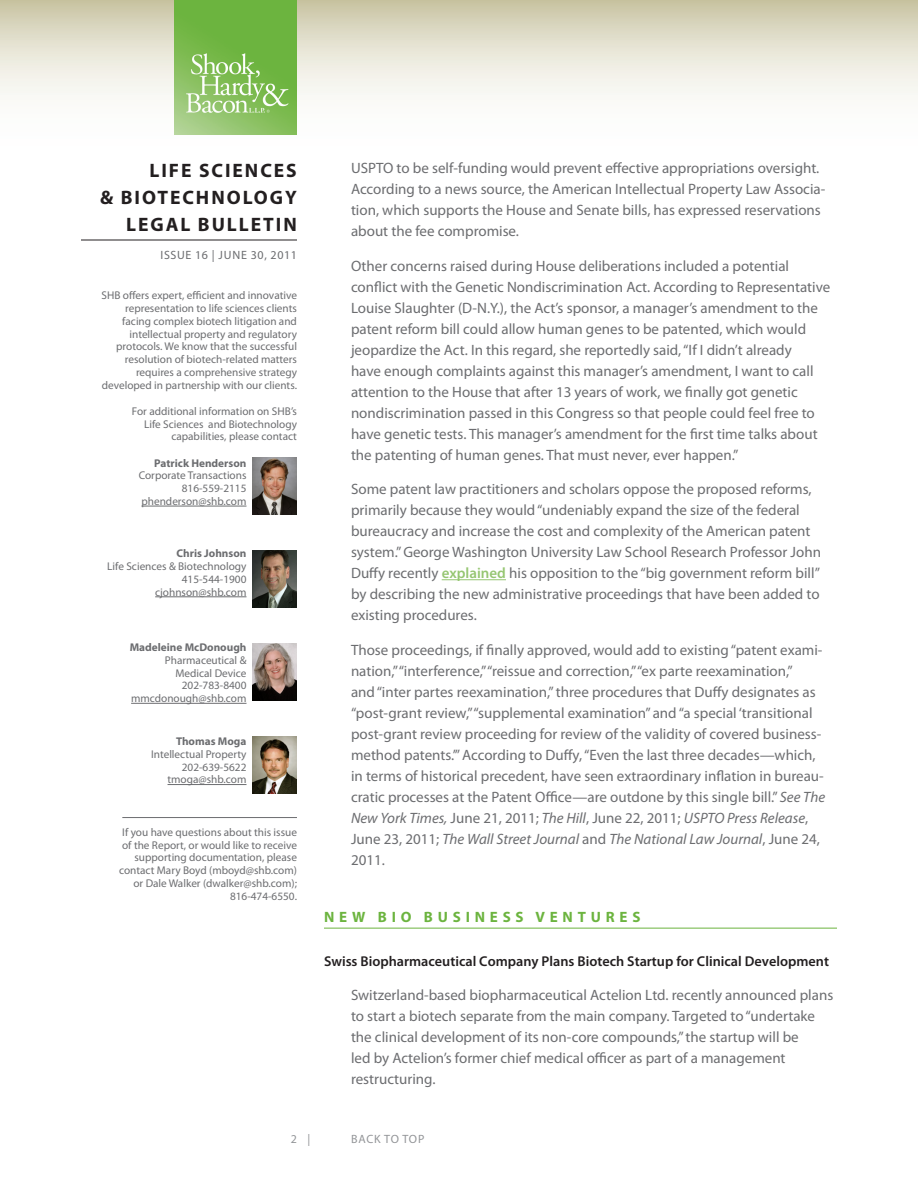
<style>
.page{position:relative;width:918px;height:1188px;background:#fff}
.page>*{position:absolute;margin:0;border:0;box-sizing:border-box;transform-origin:0 0}
.t1{font:700 19.5px/27px "Myriad Pro";letter-spacing:.1em;color:#231f20;text-align:right}
.Body{font:15px/21px "Myriad Pro";color:#6c6d70}
.Head{font:700 15px "Myriad Pro";letter-spacing:.32em;color:#6cb43f}
.Subhead{font:600 14.25px "Myriad Pro";color:#231f20}
.t2{font:12px "Myriad Pro";letter-spacing:.05em;color:#6c6d70}
.Body-2{font:12px "Myriad Pro";letter-spacing:.06em;color:#939598}
.Body-3{font:11.25px/12.8px "Myriad Pro";color:#6c6d70;text-align:right}
.s1{font-weight:700}
.s2{font-weight:600;color:#96c672}
.s3{font-style:italic}
</style>
<div class="page">
<svg style="left:0;top:0;width:918px;height:135px"></svg>
<hr style="left:81px;top:240px;width:216px;height:1px;background:#231f20">
<img style="left:175px;top:0;width:122px;height:135px">
<hr style="left:442px;top:579px;width:64px;height:1px;background:#96c672">
<hr style="left:324px;top:928px;width:513px;height:1px;background:#6cb43f">
<hr style="left:141px;top:506px;width:106px;height:1px;background:#6c6d70">
<hr style="left:155px;top:597px;width:92px;height:1px;background:#6c6d70">
<hr style="left:131px;top:703px;width:116px;height:1px;background:#6c6d70">
<hr style="left:168px;top:784px;width:79px;height:1px;background:#6c6d70">
<hr style="left:122px;top:817px;width:175px;height:1px;background:#6c6d70">
<img style="left:253px;top:736px;width:44px;height:57px">
<img style="left:253px;top:457px;width:44px;height:57px">
<img style="left:253px;top:643px;width:44px;height:57px">
<img style="left:253px;top:550px;width:44px;height:57px">
<p class="t1" style="left:100px;top:156px;width:198px">LIFE SCIENCES<br>&amp; BIOTECHNOLOGY<br>LEGAL BULLETIN</p>
<p class="t2" style="left:161px;top:248px;width:138px">ISSUE 16 | JUNE 30, 2011</p>
<p class="Body-3" style="left:102px;top:289px;width:197px">SHB offers expert, efficient and innovative representation to life sciences clients facing complex biotech litigation and intellectual property and regulatory protocols. We know that the successful resolution of biotech-related matters requires a comprehensive strategy developed in partnership with our clients.</p>
<p class="Body-3" style="left:132px;top:405px;width:167px">For additional information on SHB’s<br>Life Sciences and Biotechnology capabilities, please contact</p>
<p class="Body-3" style="left:139px;top:456px;width:109px"><span class="s1">Patrick Henderson<br></span>Corporate Transactions<br>816-559-2115 phenderson@shb.com</p>
<p class="Body-3" style="left:107px;top:547px;width:141px"><span class="s1">Chris Johnson<br></span>Life Sciences &amp; Biotechnology<br>415-544-1900 cjohnson@shb.com</p>
<p class="Body-3" style="left:130px;top:641px;width:118px"><span class="s1">Madeleine McDonough<br></span>Pharmaceutical &amp;<br>Medical Device<br>202-783-8400 mmcdonough@shb.com</p>
<p class="Body-3" style="left:151px;top:735px;width:97px"><span class="s1">Thomas Moga<br></span>Intellectual Property<br>202-639-5622 tmoga@shb.com</p>
<p class="Body-3" style="left:119px;top:826px;width:179px">If you have questions about this issue of the Report, or would like to receive supporting documentation, please contact Mary Boyd (mboyd@shb.com) or Dale Walker (dwalker@shb.com);<br>816-474-6550.</p>
<p class="Body" style="left:351px;top:157px;width:476px">USPTO to be self-funding would prevent effective appropriations oversight.<br>According to a news source, the American Intellectual Property Law Associa&shy;tion, which supports the House and Senate bills, has expressed reservations about the fee compromise.</p>
<p class="Body" style="left:351px;top:255px;width:481px">Other concerns raised during House deliberations included a potential conflict with the Genetic Nondiscrimination Act. According to Representative Louise Slaughter (D-N.Y.), the Act’s sponsor, a manager’s amendment to the patent reform bill could allow human genes to be patented, which would jeopardize the Act. In this regard, she reportedly said, “If I didn’t already<br>have enough complaints against this manager’s amendment, I want to call attention to the House that after 13 years of work, we finally got genetic nondiscrimination passed in this Congress so that people could feel free to have genetic tests. This manager’s amendment for the first time talks about the patenting of human genes. That must never, ever happen.”</p>
<p class="Body" style="left:351px;top:478px;width:472px">Some patent law practitioners and scholars oppose the proposed reforms, primarily because they would “undeniably expand the size of the federal bureaucracy and increase the cost and complexity of the American patent system.” George Washington University Law School Research Professor John Duffy recently <span class="s2">explained</span> his opposition to the “big government reform bill” by describing the new administrative proceedings that have been added to existing procedures.</p>
<p class="Body" style="left:351px;top:639px;width:476px">Those proceedings, if finally approved, would add to existing “patent exami&shy;nation,” “interference,” “reissue and correction,” “ex parte reexamination,”<br>and “inter partes reexamination,” three procedures that Duffy designates as “post-grant review,” “supplemental examination” and “a special ‘transitional post-grant review proceeding for review of the validity of covered business&shy;method patents.’” According to Duffy, “Even the last three decades—which, in terms of historical precedent, have seen extraordinary inflation in bureau&shy;cratic processes at the Patent Office—are outdone by this single bill.” <span class="s3">See The New York Times,</span> June 21, 2011; <span class="s3">The Hill</span>, June 22, 2011; <span class="s3">USPTO Press Release</span>, June 23, 2011; <span class="s3">The Wall Street Journal</span> and <span class="s3">The National Law Journal</span>, June 24, 2011.</p>
<p class="Head" style="left:324px;top:907px;width:318px">NEW BIO BUSINESS VENTURES</p>
<p class="Subhead" style="left:324px;top:952px;width:507px">Swiss Biopharmaceutical Company Plans Biotech Startup for Clinical Development</p>
<p class="Body" style="left:351px;top:985px;width:484px">Switzerland-based biopharmaceutical Actelion Ltd. recently announced plans to start a biotech separate from the main company. Targeted to “undertake the clinical development of its non-core compounds,” the startup will be<br>led by Actelion’s former chief medical officer as part of a management restructuring.</p>
<p class="Body-2" style="left:291px;top:1132px;width:21px">2 |</p>
<p class="Body-2" style="left:351px;top:1132px;width:75px">BACK TO TOP</p>
</div>
